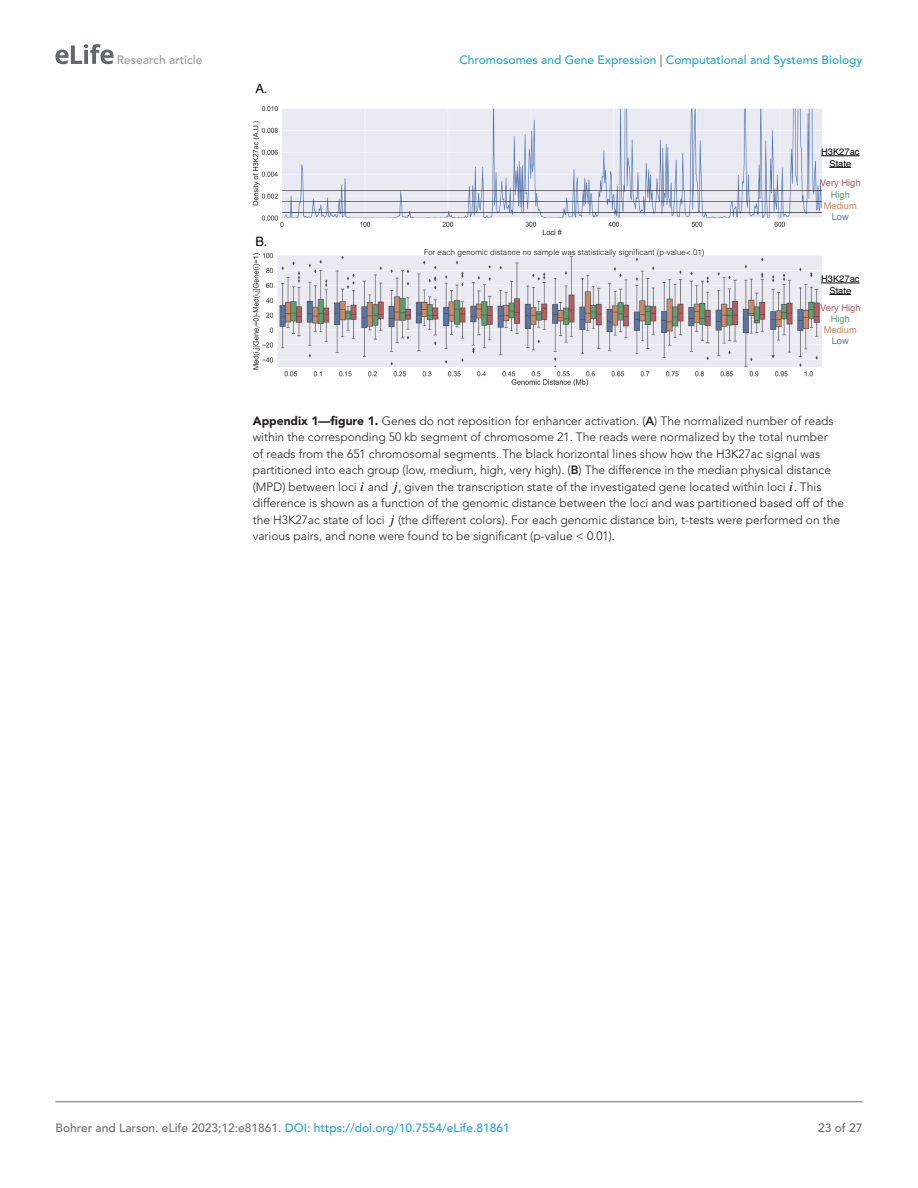
<style>
.page{position:relative;width:918px;height:1188px;background:#fff}
.page>*{position:absolute;margin:0;border:0;box-sizing:border-box;transform-origin:0 0}
.t1{font:12.9px "Helvetica";color:#000}
.t2{font:300 12px/16.5px "Avenir LT Std";color:#231f20}
.t3{font:500 12px "Avenir LT Std";color:#1ea4d7}
.t4{font:500 12px "Avenir LT Std";color:#9a9a9a}
.t5{font:500 12px "Avenir LT Std";color:#6e6e70}
.t6{font:9.3px/11.6px "Helvetica";color:#000;text-align:center}
.t7{font:9.3px "Helvetica";color:#b55d60}
.t8{font:9.3px "Helvetica";color:#cc8963}
.t9{font:9.3px "Helvetica";color:#5f9e6e}
.t10{font:9.3px "Helvetica";color:#5975a4}
.t11{font:300 7.95px "Helvetica";color:#000}
.s1{color:#6e6e70}
.s2{font-weight:900}
.s3{font-weight:800}
.s4{font-family:"STIX General";font-weight:400;font-style:italic;font-size:13.5px;color:#000}
</style>
<div class="page">
<svg style="left:55px;top:44px;width:59px;height:20px"></svg>
<hr style="left:56px;top:1101px;width:806px;height:1px;background:#6e6e70">
<img style="left:253px;top:105px;width:571px;height:130px">
<img style="left:253px;top:253px;width:571px;height:134px">
<hr style="left:821px;top:156px;width:39px;height:1px;background:#000">
<svg style="left:829px;top:167px;width:22px;height:1px"></svg>
<hr style="left:821px;top:283px;width:39px;height:1px;background:#000">
<svg style="left:829px;top:294px;width:22px;height:1px"></svg>
<svg style="left:635px;top:249px;width:4px;height:6px"></svg>
<p class="t4" style="left:117px;top:53px;width:87px">Research article</p>
<p class="t3" style="left:459px;top:53px;width:405px">Chromosomes and Gene Expression <span class="s1">|</span> Computational and Systems Biology</p>
<p class="t1" style="left:255px;top:79px;width:14px">A.</p>
<p class="t1" style="left:255px;top:232px;width:14px">B.</p>
<p class="t11" style="left:424px;top:247px;width:282px">For each genomic distance no sample was statistically signi cant (p-value&lt;.01)</p>
<p class="t6" style="left:821px;top:146px;width:40px">H3K27ac<br>State</p>
<p class="t7" style="left:820px;top:176px;width:42px">Very High</p>
<p class="t9" style="left:831px;top:188px;width:21px">High</p>
<p class="t8" style="left:824px;top:199px;width:35px">Medium</p>
<p class="t10" style="left:832px;top:209px;width:19px">Low</p>
<p class="t6" style="left:821px;top:274px;width:40px">H3K27ac<br>State</p>
<p class="t7" style="left:820px;top:301px;width:42px">Very High</p>
<p class="t9" style="left:831px;top:312px;width:21px">High</p>
<p class="t8" style="left:824px;top:323px;width:35px">Medium</p>
<p class="t10" style="left:832px;top:334px;width:19px">Low</p>
<p class="t2" style="left:253px;top:412px;width:593px"><span class="s2">Appendix 1—figure 1.</span> Genes do not reposition for enhancer activation. (<span class="s3">A</span>) The normalized number of reads within the corresponding 50 kb segment of chromosome 21. The reads were normalized by the total number<br>of reads from the 651 chromosomal segments. The black horizontal lines show how the H3K27ac signal was partitioned into each group (low, medium, high, very high). (<span class="s3">B</span>) The difference in the median physical distance (MPD) between loci <span class="s4">i</span> and <span class="s4">j</span>, given the transcription state of the investigated gene located within loci <span class="s4">i</span>. This difference is shown as a function of the genomic distance between the loci and was partitioned based off of the the H3K27ac state of loci <span class="s4">j</span> (the different colors). For each genomic distance bin, t-tests were performed on the various pairs, and none were found to be significant (p-value &lt; 0.01).</p>
<p class="t3" style="left:56px;top:1121px;width:456px"><span class="s1">Bohrer and Larson. eLife 2023;12:e81861.</span> DOI: https://doi.org/10.7554/eLife.81861</p>
<p class="t5" style="left:818px;top:1121px;width:46px">23 of 27</p>
</div>
